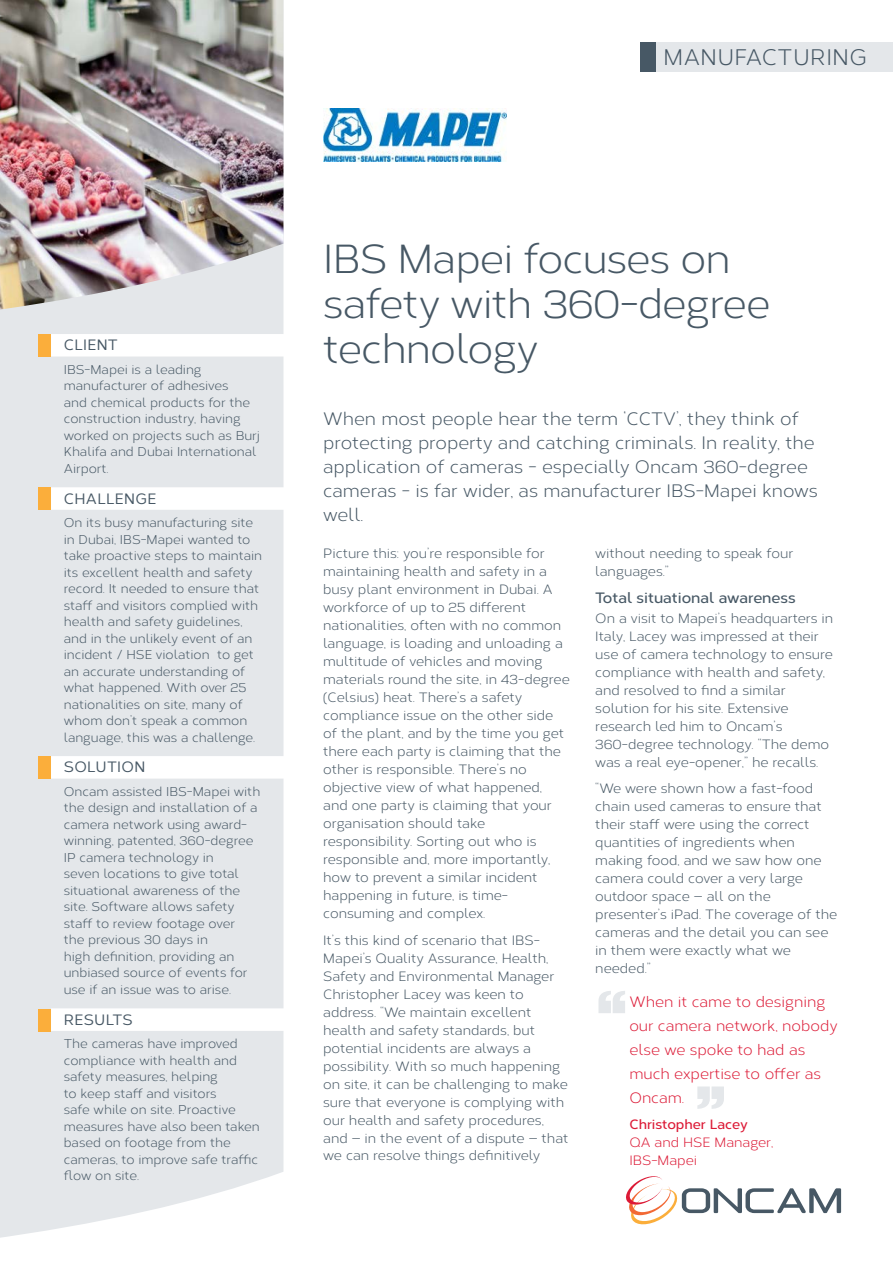
<style>
.page{position:relative;width:893px;height:1263px;background:#fff}
.page>*{position:absolute;margin:0;border:0;box-sizing:border-box;transform-origin:0 0}
.t1{font:40.5px/45px "Corbert";letter-spacing:-.02em;color:#475865}
.t2{font:22.5px "Corbert";letter-spacing:.02em;color:#475865}
.t3{font:18px/24px "Corbert";color:#475865}
.t4{font:15px/24px "Corbert";color:#dc1a36}
.Subheads_sidebar{font:500 15px "Corbert";letter-spacing:.02em;color:#475865}
.Body_subheads{font:600 15px "Corbert";color:#475865}
.Body_copy{font:13.5px/18px "Corbert";color:#475865}
.Quote_author_title{font:13.5px "Corbert";color:#dc1a36}
.Quote_author{font:600 13.5px "Corbert";color:#dc1a36}
.Challenge_copy{font:12.75px/16.5px "Corbert";color:#475865}
</style>
<div class="page">
<div style="left:0;top:311px;width:284px;height:927px;background:#e4e7ea"></div>
<div style="left:51px;top:334px;width:244px;height:22px;background:#fff"></div>
<div style="left:51px;top:487px;width:244px;height:23px;background:#fff"></div>
<div style="left:51px;top:756px;width:244px;height:22px;background:#fff"></div>
<div style="left:51px;top:1008px;width:244px;height:23px;background:#fff"></div>
<svg style="left:598px;top:991px;width:27px;height:22px"></svg>
<svg style="left:697px;top:1086px;width:27px;height:23px"></svg>
<div style="left:38px;top:487px;width:13px;height:23px;background:#fbae3b"></div>
<div style="left:38px;top:756px;width:13px;height:23px;background:#fbae3b"></div>
<div style="left:38px;top:1009px;width:13px;height:23px;background:#fbae3b"></div>
<div style="left:38px;top:334px;width:13px;height:22px;background:#fbae3b"></div>
<svg style="left:626px;top:1176px;width:215px;height:49px"></svg>
<img style="left:323px;top:109px;width:183px;height:53px">
<div style="left:640px;top:43px;width:16px;height:29px;background:#475865"></div>
<div style="left:657px;top:43px;width:236px;height:29px;background:#e4e7ea"></div>
<img style="left:0;top:0;width:283px;height:310px">
<p class="t2" style="left:663px;top:41px;width:205px">MANUFACTURING</p>
<p class="Subheads_sidebar" style="left:64px;top:334px;width:56px">CLIENT</p>
<p class="Challenge_copy" style="left:64px;top:360px;width:198px">IBS-Mapei is a leading manufacturer of adhesives<br>and chemical products for the construction industry, having worked on projects such as Burj<br>Khalifa and Dubai International<br>Airport.</p>
<p class="Subheads_sidebar" style="left:64px;top:487px;width:94px">CHALLENGE</p>
<p class="Challenge_copy" style="left:64px;top:514px;width:200px">On its busy manufacturing site in Dubai, IBS-Mapei wanted to take proactive steps to maintain its excellent health and safety record. It needed to ensure that staff and visitors complied with health and safety guidelines, and in the unlikely event of an incident / HSE violation to get an accurate understanding of what happened. With over 25 nationalities on site, many of whom don’t speak a common language, this was a challenge.</p>
<p class="Subheads_sidebar" style="left:64px;top:756px;width:83px">SOLUTION</p>
<p class="Challenge_copy" style="left:64px;top:782px;width:198px">Oncam assisted IBS-Mapei with the design and installation of a camera network using award&shy;winning, patented, 360-degree<br>IP camera technology in<br>seven locations to give total situational awareness of the site. Software allows safety staff to review footage over<br>the previous 30 days in<br>high definition, providing an unbiased source of events for use if an issue was to arise.</p>
<p class="Subheads_sidebar" style="left:64px;top:1008px;width:70px">RESULTS</p>
<p class="Challenge_copy" style="left:64px;top:1035px;width:198px">The cameras have improved compliance with health and safety measures, helping<br>to keep staff and visitors<br>safe while on site. Proactive measures have also been taken based on footage from the cameras, to improve safe traffic flow on site.</p>
<p class="t1" style="left:323px;top:234px;width:449px">IBS Mapei focuses on safety with 360-degree technology</p>
<p class="t3" style="left:323px;top:405px;width:496px">When most people hear the term ‘CCTV’, they think of protecting property and catching criminals. In reality, the application of cameras - especially Oncam 360-degree cameras - is far wider, as manufacturer IBS-Mapei knows well.</p>
<p class="Body_copy" style="left:323px;top:544px;width:248px">Picture this: you’re responsible for maintaining health and safety in a busy plant environment in Dubai. A workforce of up to 25 different nationalities, often with no common language, is loading and unloading a multitude of vehicles and moving materials round the site, in 43-degree (Celsius) heat. There’s a safety compliance issue on the other side of the plant, and by the time you get there each party is claiming that the other is responsible. There’s no objective view of what happened, and one party is claiming that your organisation should take responsibility. Sorting out who is responsible and, more importantly, how to prevent a similar incident happening in future, is time&shy;consuming and complex.</p>
<p class="Body_copy" style="left:323px;top:930px;width:247px">It’s this kind of scenario that IBS-Mapei’s Quality Assurance, Health, Safety and Environmental Manager Christopher Lacey was keen to address. “We maintain excellent health and safety standards, but potential incidents are always a possibility. With so much happening on site, it can be challenging to make sure that everyone is complying with our health and safety procedures, and — in the event of a dispute — that we can resolve things definitively</p>
<p class="Body_copy" style="left:595px;top:543px;width:199px">without needing to speak four languages.”</p>
<p class="Body_subheads" style="left:595px;top:586px;width:202px">Total situational awareness</p>
<p class="Body_copy" style="left:595px;top:608px;width:239px">On a visit to Mapei’s headquarters in Italy, Lacey was impressed at their use of camera technology to ensure compliance with health and safety, and resolved to find a similar solution for his site. Extensive research led him to Oncam’s 360-degree technology. “The demo was a real eye-opener,” he recalls.</p>
<p class="Body_copy" style="left:595px;top:779px;width:243px">“We were shown how a fast-food chain used cameras to ensure that their staff were using the correct quantities of ingredients when making food, and we saw how one camera could cover a very large outdoor space — all on the presenter’s iPad. The coverage of the cameras and the detail you can see in them were exactly what we needed.”</p>
<p class="t4" style="left:629px;top:989px;width:210px">When it came to designing our camera network, nobody else we spoke to had as much expertise to offer as<br>Oncam.</p>
<p class="Quote_author" style="left:629px;top:1114px;width:120px">Christopher Lacey</p>
<p class="Quote_author_title" style="left:629px;top:1133px;width:145px">QA and HSE Manager,</p>
<p class="Quote_author_title" style="left:629px;top:1151px;width:69px">IBS-Mapei</p>
</div>
